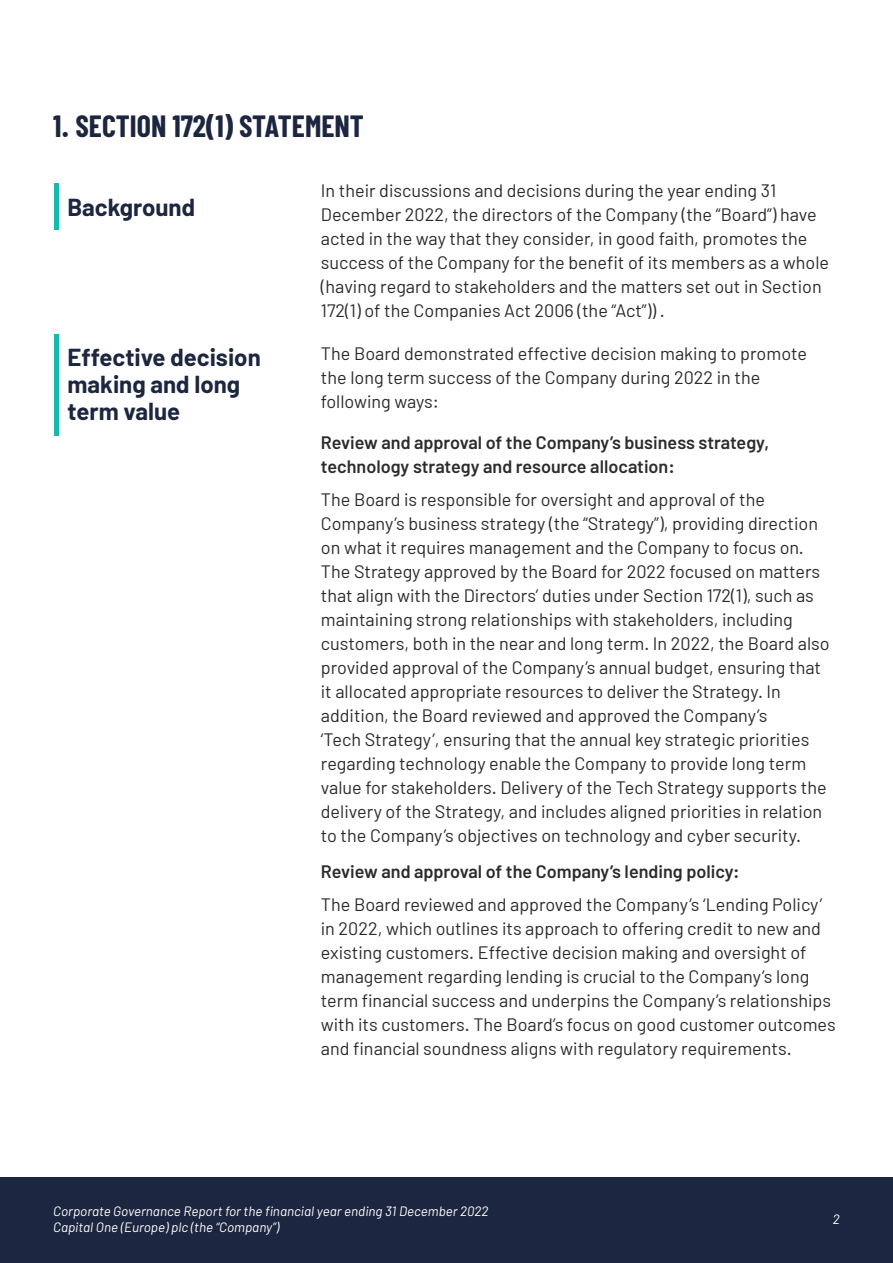
<style>
.page{position:relative;width:893px;height:1263px;background:#fff}
.page>*{position:absolute;margin:0;border:0;box-sizing:border-box;transform-origin:0 0}
.H2_-_Section_Headers{font:700 30px "Barlow Condensed";color:#1c2640}
.H3_-_Subheads{font:700 24px/27px "Barlow";color:#1c2640}
.Body_copy{font:18px/24px "Barlow";color:#2b2c2a}
.Barlow_semibold_12pt{font:600 18px/24px "Barlow";color:#2b2c2a}
.t1{font:italic 13.5px/16.2px "Barlow";color:#fff}
</style>
<div class="page">
<div style="left:0;top:1178px;width:893px;height:85px;background:#1c2640"></div>
<hr style="left:54px;top:183px;width:4px;height:47px;background:#00c3b3">
<hr style="left:54px;top:334px;width:4px;height:101px;background:#00c3b3">
<p class="H2_-_Section_Headers" style="left:53px;top:108px;width:312px">1. SECTION 172(1) STATEMENT</p>
<p class="H3_-_Subheads" style="left:68px;top:193px;width:129px">Background</p>
<p class="Body_copy" style="left:321px;top:178px;width:510px">In their discussions and decisions during the year ending 31<br>December 2022, the directors of the Company (the “Board”) have acted in the way that they consider, in good faith, promotes the success of the Company for the benefit of its members as a whole (having regard to stakeholders and the matters set out in Section 172(1) of the Companies Act 2006 (the “Act”)) .</p>
<p class="H3_-_Subheads" style="left:68px;top:344px;width:195px">Effective decision making and long term value</p>
<p class="Body_copy" style="left:321px;top:341px;width:488px">The Board demonstrated effective decision making to promote the long term success of the Company during 2022 in the following ways:</p>
<p class="Barlow_semibold_12pt" style="left:321px;top:430px;width:450px">Review and approval of the Company’s business strategy, technology strategy and resource allocation:</p>
<p class="Body_copy" style="left:321px;top:487px;width:510px">The Board is responsible for oversight and approval of the Company’s business strategy (the “Strategy”), providing direction on what it requires management and the Company to focus on.<br>The Strategy approved by the Board for 2022 focused on matters that align with the Directors’ duties under Section 172(1), such as maintaining strong relationships with stakeholders, including customers, both in the near and long term. In 2022, the Board also provided approval of the Company’s annual budget, ensuring that it allocated appropriate resources to deliver the Strategy. In addition, the Board reviewed and approved the Company’s<br>‘Tech Strategy’, ensuring that the annual key strategic priorities regarding technology enable the Company to provide long term value for stakeholders. Delivery of the Tech Strategy supports the delivery of the Strategy, and includes aligned priorities in relation to the Company’s objectives on technology and cyber security.</p>
<p class="Barlow_semibold_12pt" style="left:321px;top:860px;width:420px">Review and approval of the Company’s lending policy:</p>
<p class="Body_copy" style="left:321px;top:892px;width:517px">The Board reviewed and approved the Company’s ‘Lending Policy’ in 2022, which outlines its approach to offering credit to new and existing customers. Effective decision making and oversight of management regarding lending is crucial to the Company’s long term financial success and underpins the Company’s relationships with its customers. The Board’s focus on good customer outcomes and financial soundness aligns with regulatory requirements.</p>
<p class="t1" style="left:53px;top:1202px;width:437px">Corporate Governance Report for the financial year ending 31 December 2022<br>Capital One (Europe) plc (the “Company”)</p>
<p class="t1" style="left:833px;top:1211px;width:9px">2</p>
</div>
